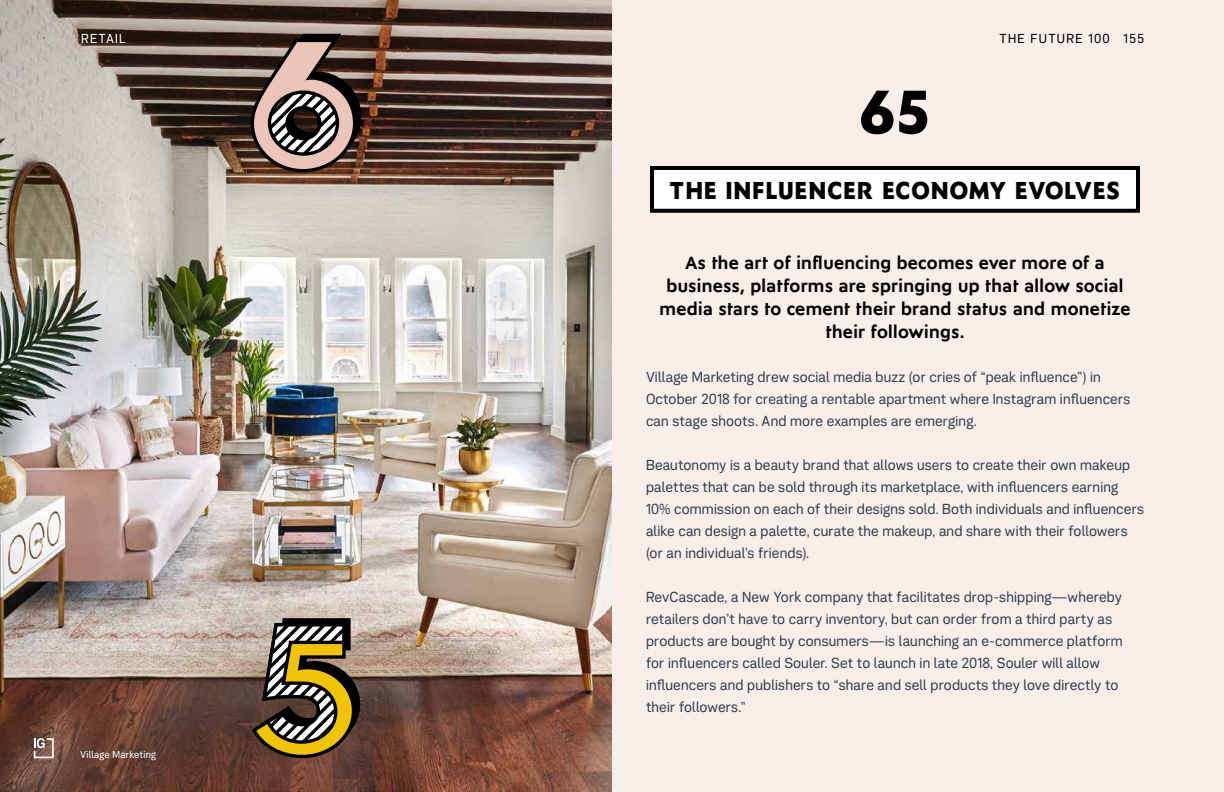
<style>
.page{position:relative;width:1224px;height:792px;background:#fff}
.page>*{position:absolute;margin:0;border:0;box-sizing:border-box;transform-origin:0 0}
.t1{font:800 62.3px "Ysans Std";color:#000}
.t2{font:800 25px "Ysans Std";letter-spacing:-.01em;color:#000}
.t3{font:700 18px/23px "Ysans Std";letter-spacing:-.005em;color:#000;text-align:center}
.t4{font:14.5px/22px "Thompson Modern";letter-spacing:.01em;color:#31414f}
.t5{font:13px "Thompson Modern";letter-spacing:.1em;color:#000}
.t6{font:13px "Thompson Modern";letter-spacing:.1em;color:#fff}
.t7{font:10px "Thompson Modern";letter-spacing:.02em;color:#fff}
</style>
<div class="page">
<div style="left:612px;top:0;width:612px;height:792px;background:#f9eeea"></div>
<img style="left:0;top:0;width:612px;height:792px">
<svg style="left:34px;top:738px;width:20px;height:20px"></svg>
<div style="left:652px;top:168px;width:486px;height:43px;background:#fff"></div>
<div style="left:650px;top:166px;width:490px;height:47px;border:4px solid #000"></div>
<svg style="left:250px;top:618px;width:110px;height:142px;background:#7c6b40"></svg>
<svg style="left:249px;top:34px;width:112px;height:140px;background:#7d6962"></svg>
<p class="t6" style="left:81px;top:31px;width:47px">RETAIL</p>
<p class="t5" style="left:999px;top:31px;width:146px">THE FUTURE 100 155</p>
<h1 class="t1" style="left:859px;top:78px;width:74px">65</h1>
<h2 class="t2" style="left:670px;top:177px;width:452px">THE INFLUENCER ECONOMY EVOLVES</h2>
<p class="t7" style="left:80px;top:749px;width:77px">Village Marketing</p>
<p class="t3" style="left:659px;top:252px;width:473px">As the art of influencing becomes ever more of a business, platforms are springing up that allow social media stars to cement their brand status and monetize their followings.</p>
<p class="t4" style="left:646px;top:366px;width:486px">Village Marketing drew social media buzz (or cries of “peak influence”) in<br>October 2018 for creating a rentable apartment where Instagram influencers can stage shoots. And more examples are emerging.</p>
<p class="t4" style="left:646px;top:454px;width:500px">Beautonomy is a beauty brand that allows users to create their own makeup palettes that can be sold through its marketplace, with influencers earning 10% commission on each of their designs sold. Both individuals and influencers alike can design a palette, curate the makeup, and share with their followers (or an individual’s friends).</p>
<p class="t4" style="left:646px;top:586px;width:478px">RevCascade, a New York company that facilitates drop-shipping—whereby retailers don’t have to carry inventory, but can order from a third party as products are bought by consumers—is launching an e-commerce platform for influencers called Souler. Set to launch in late 2018, Souler will allow influencers and publishers to “share and sell products they love directly to their followers.”</p>
</div>
